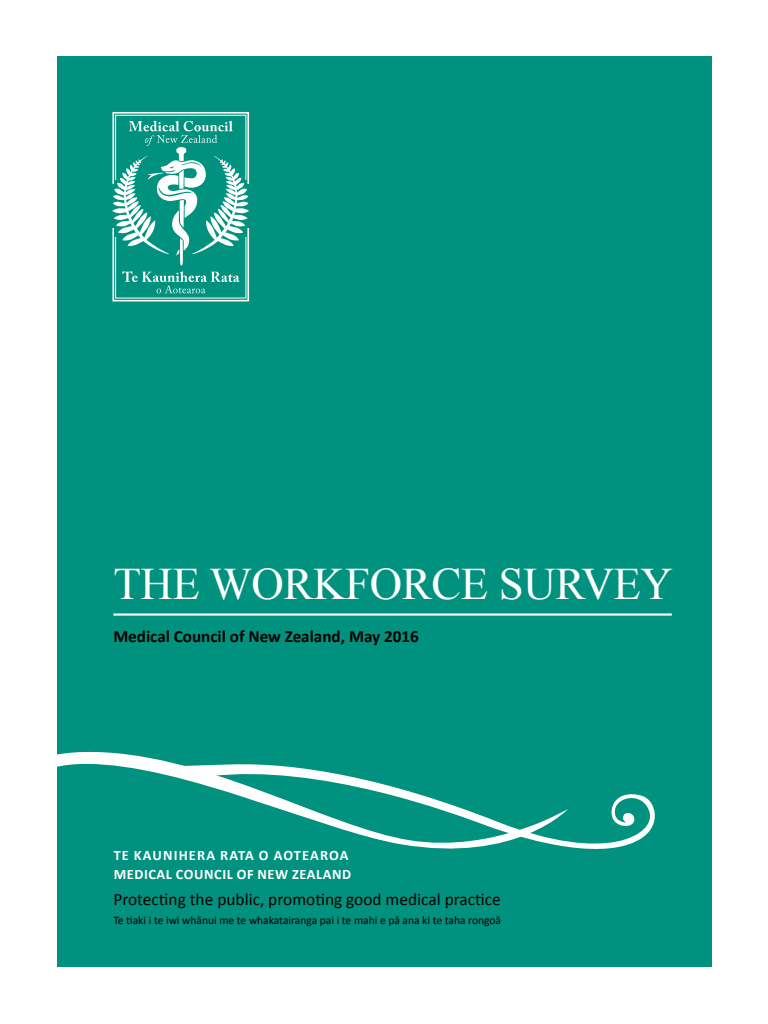
<style>
.page{position:relative;width:768px;height:1024px;background:#fff}
.page>*{position:absolute;margin:0;border:0;box-sizing:border-box;transform-origin:0 0}
.White_large_feature{font:45px "Times New Roman";letter-spacing:-.01em;color:#fff}
.Body_Copy{font:17.3px "Calibri";color:#000}
.t1{font:700 17.1px "Calibri";color:#000}
.Council_Members_Name{font:700 14.4px/19.2px "Calibri";letter-spacing:.04em;color:#fff}
.Body_Copy-2{font:11.5px "Calibri";color:#000}
</style>
<div class="page">
<div style="left:57px;top:57px;width:654px;height:910px;background:#00927e"></div>
<hr style="left:113px;top:613px;width:559px;height:3px;background:#fff">
<div style="left:112px;top:112px;width:137px;height:189px;border:2px solid #fff"></div>
<svg style="left:122px;top:271px;width:118px;height:22px"></svg>
<svg style="left:112px;top:121px;width:137px;height:144px"></svg>
<svg style="left:57px;top:751px;width:111px;height:19px;fill:#fff"></svg>
<svg style="left:142px;top:762px;width:513px;height:87px"></svg>
<p class="White_large_feature" style="left:113px;top:554px;width:561px">THE WORKFORCE SURVEY</p>
<p class="t1" style="left:113px;top:625px;width:307px">Medical Council of New Zealand, May 2016</p>
<p class="Council_Members_Name" style="left:114px;top:845px;width:239px">TE KAUNIHERA RATA O AOTEAROA<br>MEDICAL COUNCIL OF NEW ZEALAND</p>
<p class="Body_Copy" style="left:113px;top:889px;width:389px">Protecting the public, promoting good medical practice</p>
<p class="Body_Copy-2" style="left:113px;top:913px;width:389px">Te tiaki i te iwi whānui me te whakatairanga pai i te mahi e pā ana ki te taha rongoā</p>
</div>
